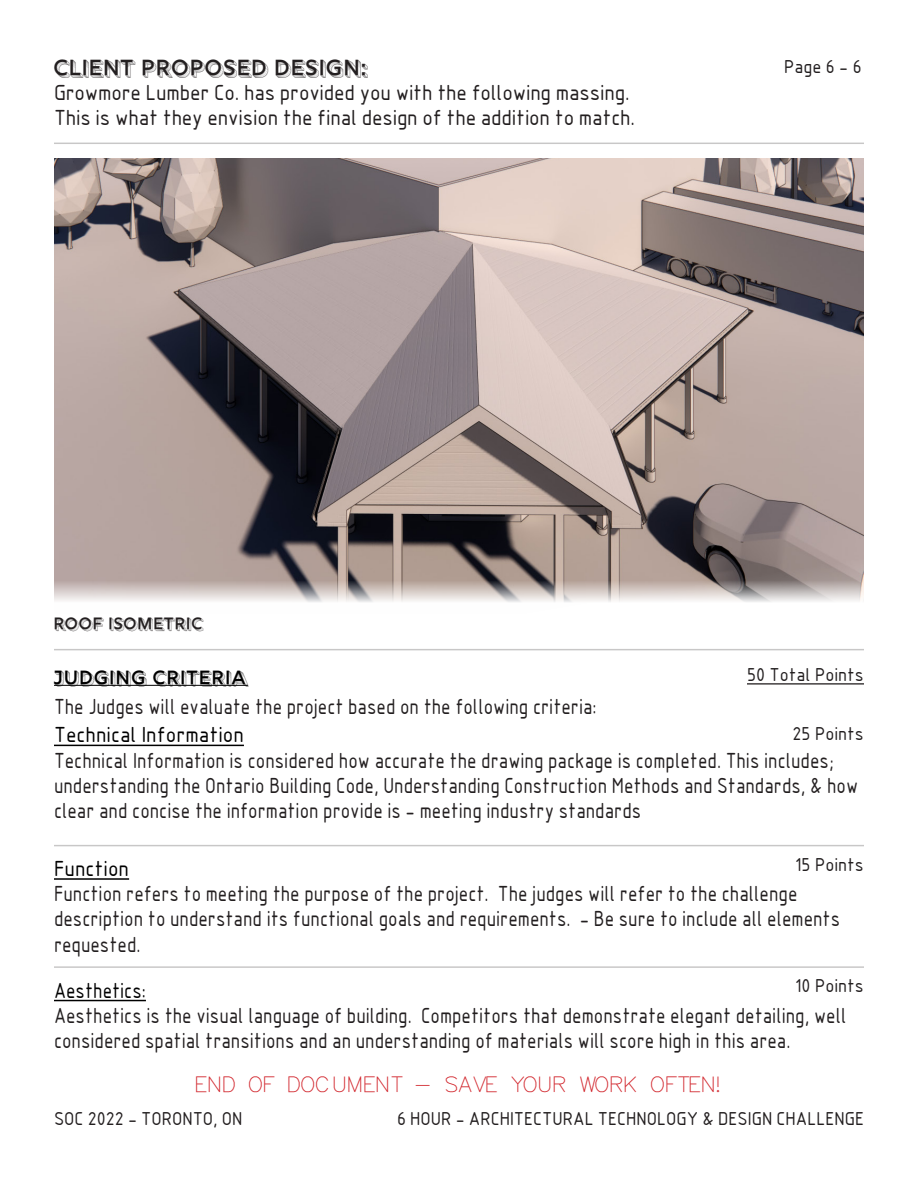
<style>
.page{position:relative;width:918px;height:1188px;background:#fff}
.page>*{position:absolute;margin:0;border:0;box-sizing:border-box;transform-origin:0 0}
.t1{font:24px "Rig Medium Lines";letter-spacing:-.01em;color:#231f20}
.t2{font:21px/25.2px "GOST Common";color:#231f20;scale:.9 1}
.t3{font:21px/25.2px "GOST Common";color:#231f20}
.t4{font:21px "Simplex IV25";letter-spacing:-.07em;color:#d1232a}
.t5{font:21px "GOST Common";color:#000}
.t6{font:21px "Rig Medium Lines";color:#000}
.t7{font:21px "GOST Common";color:#000;scale:.9 1}
.t8{font:18px "GOST Common";color:#231f20}
.t9{font:18px "Rig Medium Lines";letter-spacing:-.01em;color:#231f20}
</style>
<div class="page">
<hr style="left:54px;top:143px;width:810px;height:1px;background:#231f20">
<img style="left:54px;top:158px;width:810px;height:444px">
<hr style="left:54px;top:685px;width:194px;height:1px;background:#000">
<hr style="left:54px;top:745px;width:190px;height:1px;background:#000">
<hr style="left:54px;top:878px;width:75px;height:2px;background:#000">
<hr style="left:54px;top:1000px;width:92px;height:1px;background:#000">
<hr style="left:747px;top:683px;width:117px;height:2px;background:#231f20">
<hr style="left:54px;top:649px;width:810px;height:1px;background:#231f20">
<hr style="left:54px;top:845px;width:810px;height:1px;background:#231f20">
<hr style="left:54px;top:966px;width:810px;height:2px;background:#231f20">
<p class="t1" style="left:54px;top:54px;width:316px">CLIENT PROPOSED DESIGN:</p>
<p class="t3" style="left:54px;top:79px;width:582px">Growmore Lumber Co. has provided you with the following massing.<br>This is what they envision the final design of the addition to match.</p>
<p class="t8" style="left:784px;top:55px;width:79px">Page 6 - 6</p>
<p class="t9" style="left:54px;top:613px;width:151px">ROOF ISOMETRIC</p>
<p class="t8" style="left:747px;top:663px;width:118px">50 Total Points</p>
<p class="t6" style="left:54px;top:666px;width:195px">JUDGING CRITERIA</p>
<p class="t2" style="left:54px;top:693px;width:604px">The Judges will evaluate the project based on the following criteria:</p>
<p class="t5" style="left:54px;top:721px;width:191px">Technical Information</p>
<p class="t2" style="left:54px;top:747px;width:895px">Technical Information is considered how accurate the drawing package is completed. This includes; understanding the Ontario Building Code, Understanding Construction Methods and Standards, &amp; how clear and concise the information provide is - meeting industry standards</p>
<p class="t5" style="left:54px;top:855px;width:77px">Function</p>
<p class="t2" style="left:54px;top:880px;width:875px">Function refers to meeting the purpose of the project. The judges will refer to the challenge description to understand its functional goals and requirements. - Be sure to include all elements requested.</p>
<p class="t7" style="left:54px;top:976px;width:104px">Aesthetics:</p>
<p class="t2" style="left:54px;top:1002px;width:882px">Aesthetics is the visual language of building. Competitors that demonstrate elegant detailing, well considered spatial transitions and an understanding of materials will score high in this area.</p>
<p class="t8" style="left:793px;top:722px;width:73px">25 Points</p>
<p class="t8" style="left:795px;top:853px;width:70px">15 Points</p>
<p class="t8" style="left:795px;top:974px;width:70px">10 Points</p>
<p class="t4" style="left:194px;top:1071px;width:532px">END OF DOCUMENT - SAVE YOUR WORK OFTEN!</p>
<p class="t8" style="left:54px;top:1107px;width:190px">SOC 2022 - TORONTO, ON</p>
<p class="t8" style="left:397px;top:1107px;width:469px">6 HOUR - ARCHITECTURAL TECHNOLOGY &amp; DESIGN CHALLENGE</p>
</div>
